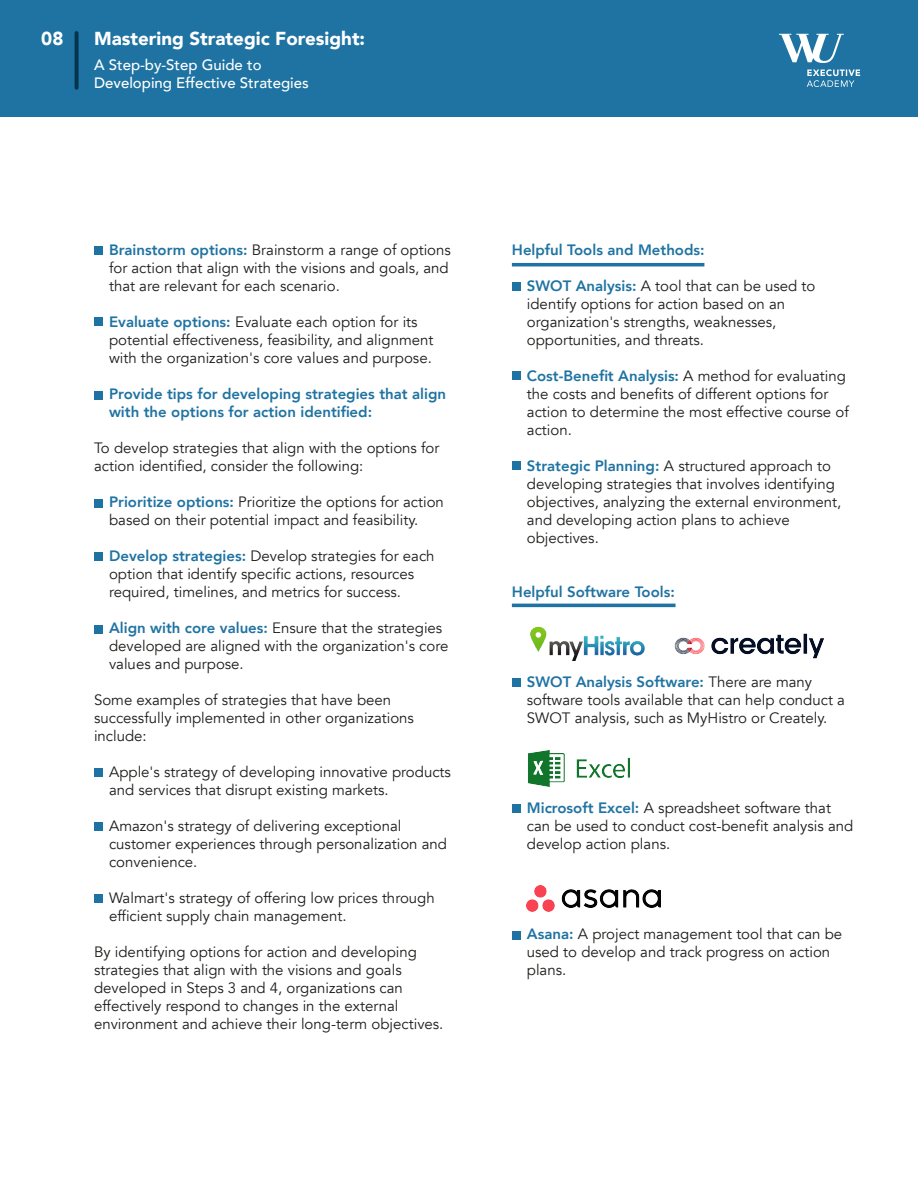
<style>
.page{position:relative;width:918px;height:1188px;background:#fff}
.page>*{position:absolute;margin:0;border:0;box-sizing:border-box;transform-origin:0 0}
.t1{font:900 18.75px "Avenir";color:#fff}
.t2{font:15px/18px "Avenir";color:#1d1d1b}
.t3{font:800 15px/18px "Avenir";color:#1f73a2}
.t4{font:500 15px/18px "Avenir";color:#fff}
.s1{font-weight:800;color:#1f73a2}
</style>
<div class="page">
<div style="left:0;top:0;width:918px;height:116px;background:#1f73a2"></div>
<svg style="left:779px;top:34px;width:81px;height:53px"></svg>
<svg style="left:75px;top:31px;width:4px;height:59px"></svg>
<div style="left:94px;top:822px;width:9px;height:9px;background:#1f73a2"></div>
<div style="left:94px;top:894px;width:9px;height:9px;background:#1f73a2"></div>
<div style="left:94px;top:768px;width:9px;height:8px;background:#1f73a2"></div>
<div style="left:94px;top:552px;width:9px;height:9px;background:#1f73a2"></div>
<div style="left:94px;top:625px;width:9px;height:9px;background:#1f73a2"></div>
<div style="left:94px;top:499px;width:9px;height:9px;background:#1f73a2"></div>
<div style="left:94px;top:391px;width:9px;height:8px;background:#1f73a2"></div>
<div style="left:94px;top:317px;width:9px;height:9px;background:#1f73a2"></div>
<div style="left:94px;top:246px;width:9px;height:9px;background:#1f73a2"></div>
<hr style="left:512px;top:263px;width:192px;height:3px;background:#1f73a2">
<hr style="left:512px;top:604px;width:164px;height:3px;background:#1f73a2">
<div style="left:512px;top:462px;width:9px;height:8px;background:#1f73a2"></div>
<div style="left:512px;top:678px;width:9px;height:9px;background:#1f73a2"></div>
<div style="left:512px;top:804px;width:9px;height:9px;background:#1f73a2"></div>
<div style="left:512px;top:931px;width:9px;height:9px;background:#1f73a2"></div>
<div style="left:512px;top:371px;width:9px;height:8px;background:#1f73a2"></div>
<div style="left:512px;top:282px;width:9px;height:9px;background:#1f73a2"></div>
<img style="left:530px;top:603px;width:114px;height:58px">
<img style="left:672px;top:605px;width:152px;height:54px">
<img style="left:528px;top:750px;width:102px;height:37px">
<img style="left:527px;top:885px;width:134px;height:27px">
<p class="t1" style="left:41px;top:23px;width:24px">08</p>
<p class="t1" style="left:94px;top:23px;width:273px">Mastering Strategic Foresight:</p>
<p class="t4" style="left:94px;top:55px;width:216px">A Step-by-Step Guide to<br>Developing Effective Strategies</p>
<p class="t2" style="left:109px;top:241px;width:343px"><span class="s1">Brainstorm options:</span> Brainstorm a range of options for action that align with the visions and goals, and that are relevant for each scenario.</p>
<p class="t2" style="left:109px;top:313px;width:326px"><span class="s1">Evaluate options:</span> Evaluate each option for its potential effectiveness, feasibility, and alignment with the organization's core values and purpose.</p>
<p class="t3" style="left:109px;top:385px;width:339px">Provide tips for developing strategies that align with the options for action identified:</p>
<p class="t2" style="left:94px;top:439px;width:347px">To develop strategies that align with the options for action identified, consider the following:</p>
<p class="t2" style="left:109px;top:493px;width:336px"><span class="s1">Prioritize options:</span> Prioritize the options for action based on their potential impact and feasibility.</p>
<p class="t2" style="left:109px;top:547px;width:327px"><span class="s1">Develop strategies:</span> Develop strategies for each option that identify specific actions, resources required, timelines, and metrics for success.</p>
<p class="t2" style="left:109px;top:619px;width:341px"><span class="s1">Align with core values:</span> Ensure that the strategies developed are aligned with the organization's core values and purpose.</p>
<p class="t2" style="left:94px;top:691px;width:321px">Some examples of strategies that have been successfully implemented in other organizations include:</p>
<p class="t2" style="left:109px;top:763px;width:343px">Apple's strategy of developing innovative products and services that disrupt existing markets.</p>
<p class="t2" style="left:109px;top:817px;width:340px">Amazon's strategy of delivering exceptional customer experiences through personalization and convenience.</p>
<p class="t2" style="left:109px;top:889px;width:327px">Walmart's strategy of offering low prices through efficient supply chain management.</p>
<p class="t2" style="left:94px;top:943px;width:351px">By identifying options for action and developing strategies that align with the visions and goals developed in Steps 3 and 4, organizations can effectively respond to changes in the external environment and achieve their long-term objectives.</p>
<p class="t3" style="left:512px;top:241px;width:194px">Helpful Tools and Methods:</p>
<p class="t2" style="left:527px;top:277px;width:290px"><span class="s1">SWOT Analysis:</span> A tool that can be used to identify options for action based on an organization's strengths, weaknesses, opportunities, and threats.</p>
<p class="t2" style="left:527px;top:367px;width:323px"><span class="s1">Cost-Benefit Analysis:</span> A method for evaluating the costs and benefits of different options for action to determine the most effective course of action.</p>
<p class="t2" style="left:527px;top:457px;width:316px"><span class="s1">Strategic Planning:</span> A structured approach to developing strategies that involves identifying objectives, analyzing the external environment, and developing action plans to achieve objectives.</p>
<p class="t3" style="left:512px;top:583px;width:165px">Helpful Software Tools:</p>
<p class="t2" style="left:527px;top:673px;width:320px"><span class="s1">SWOT Analysis Software:</span> There are many software tools available that can help conduct a<br>SWOT analysis, such as MyHistro or Creately.</p>
<p class="t2" style="left:527px;top:799px;width:328px"><span class="s1">Microsoft Excel:</span> A spreadsheet software that can be used to conduct cost-benefit analysis and develop action plans.</p>
<p class="t2" style="left:527px;top:925px;width:317px"><span class="s1">Asana:</span> A project management tool that can be used to develop and track progress on action plans.</p>
</div>
